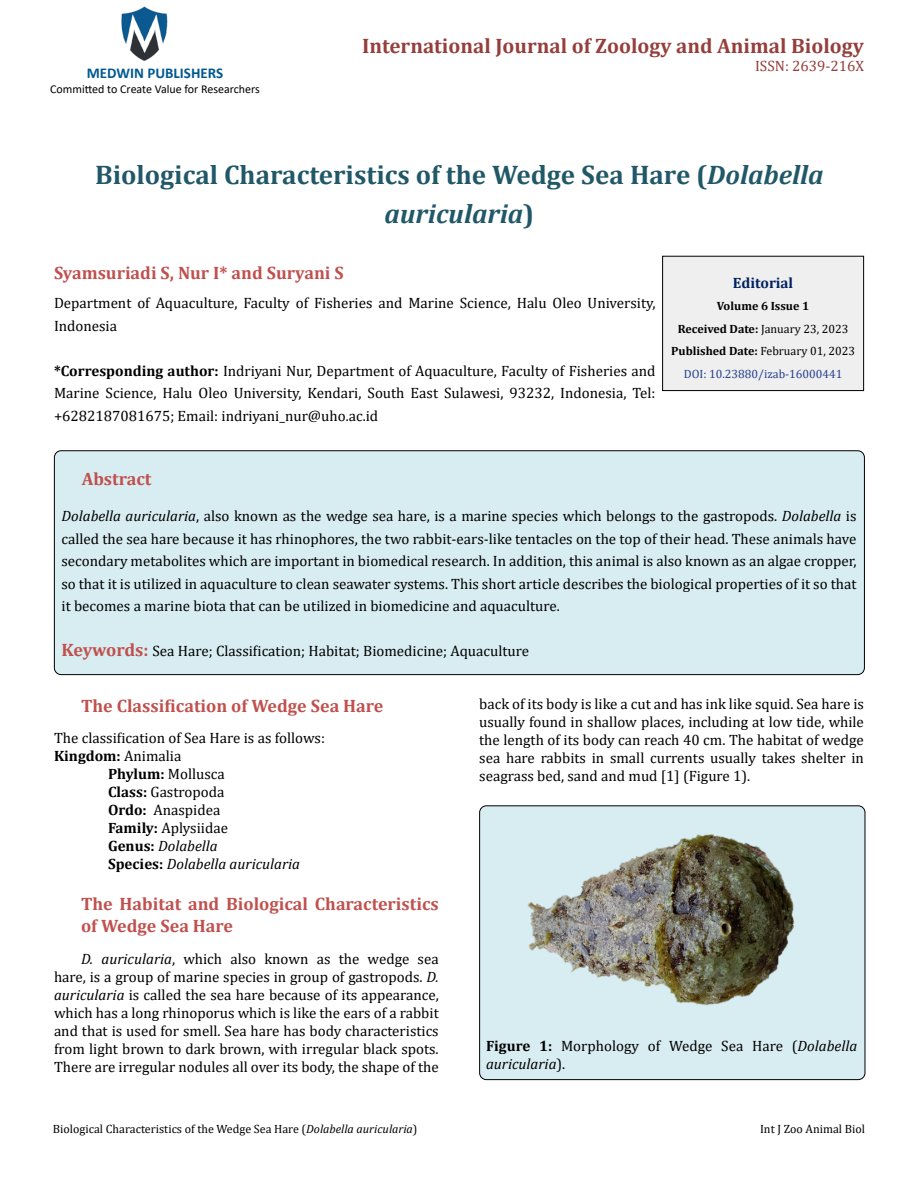
<style>
.page{position:relative;width:918px;height:1188px;background:#fff}
.page>*{position:absolute;margin:0;border:0;box-sizing:border-box;transform-origin:0 0}
.t1{font:700 27px/39px "Cambria";color:#215868;text-align:center}
.t2{font:700 21px "Cambria";color:#953f3c}
.t3{font:700 18px/22.5px "Cambria";color:#c0504d}
.t4{font:15px/18px "Cambria";color:#000;text-align:justify}
.t5{font:italic 15px "Cambria";color:#000}
.t6{font:700 15px "Calibri";color:#005991}
.t7{font:700 15px "Cambria";color:#000}
.t8{font:15px "Cambria";color:#953f3c}
.t9{font:700 15px "Cambria";color:#002060}
.t10{font:700 12px/22.5px "Cambria";color:#000;text-align:center}
.t11{font:12px "Cambria";color:#000}
.t12{font:12px "Calibri";color:#000}
.s1{font-style:italic}
.s2{font-weight:700}
.s3{font-weight:400}
.s4{font-weight:400;color:#25408f}
.s5{font-weight:700;font-size:18px;color:#c0504d}
.s6{font-weight:700;font-style:normal}
</style>
<div class="page">
<img style="left:121px;top:6px;width:47px;height:55px">
<div style="left:480px;top:806px;width:385px;height:274px;background:#d8edf2;border-radius:7px"></div>
<div style="left:479px;top:805px;width:386px;height:275px;border:1px solid #000;border-radius:7px"></div>
<div style="left:663px;top:256px;width:201px;height:135px;background:#efefef"></div>
<div style="left:662px;top:256px;width:202px;height:135px;border:1px solid #000"></div>
<div style="left:54px;top:451px;width:810px;height:224px;background:#d8edf2;border-radius:7px"></div>
<div style="left:54px;top:450px;width:811px;height:225px;border:1px solid #000;border-radius:7px"></div>
<img style="left:527px;top:834px;width:268px;height:172px">
<p class="t6" style="left:87px;top:63px;width:138px">MEDWIN PUBLISHERS</p>
<p class="t12" style="left:50px;top:80px;width:211px">Committed to Create Value for Researchers</p>
<h2 class="t2" style="left:362px;top:31px;width:503px">International Journal of Zoology and Animal Biology</h2>
<p class="t8" style="left:755px;top:57px;width:110px">ISSN: 2639-216X</p>
<h1 class="t1" style="left:95px;top:155px;width:730px">Biological Characteristics of the Wedge Sea Hare (<span class="s1">Dolabella auricularia</span>)</h1>
<p class="t3" style="left:54px;top:261px;width:291px">Syamsuriadi S, Nur I* and Suryani S</p>
<p class="t4" style="left:54px;top:292px;width:603px;line-height:22.5px">Department of Aquaculture, Faculty of Fisheries and Marine Science, Halu Oleo University,<br>Indonesia</p>
<p class="t4" style="left:54px;top:359px;width:603px;line-height:22.5px"><span class="s2">*Corresponding author:</span> Indriyani Nur, Department of Aquaculture, Faculty of Fisheries and Marine Science, Halu Oleo University, Kendari, South East Sulawesi, 93232, Indonesia, Tel: +6282187081675; Email: indriyani_nur@uho.ac.id</p>
<p class="t9" style="left:733px;top:272px;width:62px">Editorial</p>
<p class="t10" style="left:671px;top:295px;width:185px">Volume 6 Issue 1<br>Received Date: <span class="s3">January 23, 2023<br></span>Published Date: <span class="s3">February 01, 2023<br></span><span class="s4">DOI: 10.23880/izab-16000441</span></p>
<p class="t3" style="left:82px;top:467px;width:71px">Abstract</p>
<p class="t4" style="left:62px;top:505px;width:797px;line-height:22.5px"><span class="s1">Dolabella auricularia</span>, also known as the wedge sea hare, is a marine species which belongs to the gastropods. <span class="s1">Dolabella</span> is called the sea hare because it has rhinophores, the two rabbit-ears-like tentacles on the top of their head. These animals have secondary metabolites which are important in biomedical research. In addition, this animal is also known as an algae cropper, so that it is utilized in aquaculture to clean seawater systems. This short article describes the biological properties of it so that it becomes a marine biota that can be utilized in biomedicine and aquaculture.</p>
<p class="t4" style="left:62px;top:642px;width:469px"><span class="s5">Keywords:</span> Sea Hare; Classification; Habitat; Biomedicine; Aquaculture</p>
<p class="t3" style="left:81px;top:694px;width:304px">The Classification of Wedge Sea Hare</p>
<p class="t4" style="left:54px;top:729px;width:273px">The classification of Sea Hare is as follows:</p>
<p class="t7" style="left:54px;top:745px;width:129px">Kingdom: <span class="s3">Animalia</span></p>
<p class="t4" style="left:108px;top:765px;width:118px"><span class="s2">Phylum:</span> Mollusca</p>
<p class="t4" style="left:108px;top:783px;width:118px"><span class="s2">Class:</span> Gastropoda</p>
<p class="t4" style="left:108px;top:801px;width:114px"><span class="s2">Ordo:</span> Anaspidea</p>
<p class="t4" style="left:108px;top:819px;width:122px"><span class="s2">Family:</span> Aplysiidae</p>
<p class="t5" style="left:108px;top:835px;width:111px"><span class="s6">Genus:</span> Dolabella</p>
<p class="t5" style="left:108px;top:853px;width:194px"><span class="s6">Species:</span> Dolabella auricularia</p>
<p class="t3" style="left:81px;top:892px;width:359px">The Habitat and Biological Characteristics of Wedge Sea Hare</p>
<p class="t4" style="left:54px;top:950px;width:386px;text-indent:27px"><span class="s1">D. auricularia</span>, which also known as the wedge sea hare, is a group of marine species in group of gastropods. <span class="s1">D. auricularia</span> is called the sea hare because of its appearance, which has a long rhinoporus which is like the ears of a rabbit and that is used for smell. Sea hare has body characteristics from light brown to dark brown, with irregular black spots.<br>There are irregular nodules all over its body, the shape of the</p>
<p class="t4" style="left:479px;top:695px;width:386px">back of its body is like a cut and has ink like squid. Sea hare is usually found in shallow places, including at low tide, while the length of its body can reach 40 cm. The habitat of wedge sea hare rabbits in small currents usually takes shelter in seagrass bed, sand and mud [1] (Figure 1).</p>
<p class="t4" style="left:486px;top:1037px;width:373px"><span class="s2">Figure 1:</span> Morphology of Wedge Sea Hare (<span class="s1">Dolabella auricularia</span>).</p>
<p class="t11" style="left:53px;top:1122px;width:366px">Biological Characteristics of the Wedge Sea Hare (<span class="s1">Dolabella auricularia</span>)</p>
<p class="t11" style="left:760px;top:1122px;width:106px">Int J Zoo Animal Biol</p>
</div>
